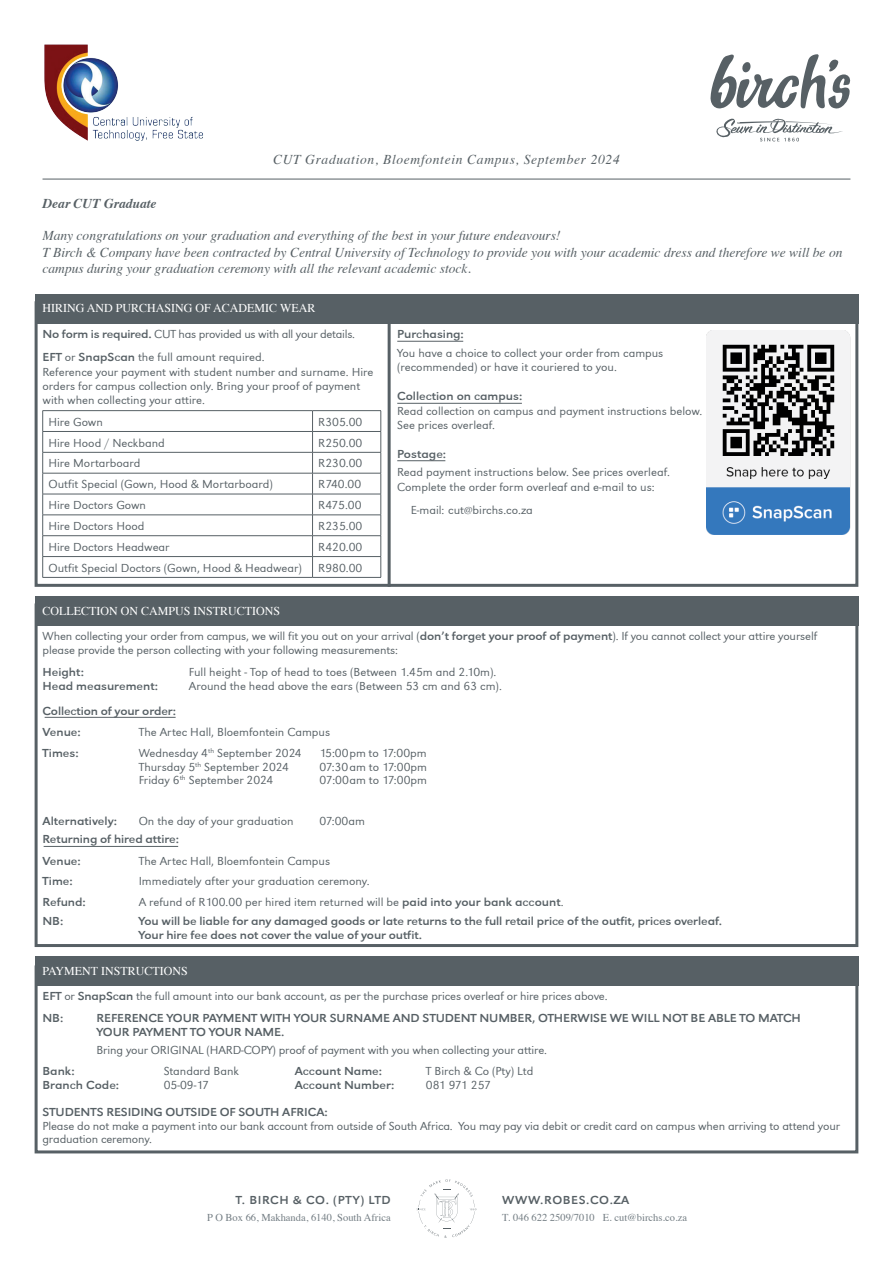
<style>
.page{position:relative;width:893px;height:1263px;background:#fff}
.page>*{position:absolute;margin:0;border:0;box-sizing:border-box;transform-origin:0 0}
.t1{font:italic 13.5px/16.2px "Times";color:#576065}
.t2{font:italic 13.5px "Times";letter-spacing:.05em;color:#576065}
.t3{font:italic 700 13.5px "Times";color:#576065}
.t4{font:12px/14.4px "URW Grotesk T Ligh Wide";color:#576065}
.t5{font:12px/14.4px "URW Grotesk T Regu Extr Wide";letter-spacing:-.01em;color:#576065}
.t6{font:12px "Times";color:#fff}
.t7{font:12px "URW Grotesk T Ligh Wide";letter-spacing:-.02em;color:#576065}
.t8{font:12px "URW Grotesk T Regu Extr Wide";letter-spacing:.05em;color:#576065}
.t9{font:12px "URW Grotesk T Ligh Wide";letter-spacing:-.045em;color:#576065}
.t10{font:10.5px "Times";color:#747e84}
.s1{font-family:"URW Grotesk T Regu Extr Wide"}
</style>
<div class="page">
<hr style="left:43px;top:179px;width:807px;height:1px;background:#576065">
<img style="left:44px;top:44px;width:159px;height:97px">
<svg style="left:716px;top:118px;width:127px;height:23px"></svg>
<svg style="left:710px;top:54px;width:141px;height:55px"></svg>
<div style="left:35px;top:301px;width:823px;height:286px;border:3px solid #576065"></div>
<div style="left:35px;top:294px;width:823px;height:30px;background:#576065"></div>
<hr style="left:397px;top:341px;width:66px;height:1px;background:#576065">
<hr style="left:397px;top:460px;width:48px;height:1px;background:#576065">
<hr style="left:397px;top:403px;width:125px;height:1px;background:#576065">
<hr style="left:388px;top:296px;width:3px;height:291px;background:#576065">
<img style="left:707px;top:330px;width:143px;height:205px">
<hr style="left:43px;top:431px;width:270px;height:1px;background:#576065">
<hr style="left:313px;top:431px;width:68px;height:1px;background:#576065">
<hr style="left:43px;top:452px;width:270px;height:1px;background:#576065">
<hr style="left:313px;top:452px;width:68px;height:1px;background:#576065">
<hr style="left:43px;top:473px;width:270px;height:1px;background:#576065">
<hr style="left:313px;top:473px;width:68px;height:1px;background:#576065">
<hr style="left:43px;top:494px;width:270px;height:1px;background:#576065">
<hr style="left:313px;top:494px;width:68px;height:1px;background:#576065">
<hr style="left:43px;top:515px;width:270px;height:1px;background:#576065">
<hr style="left:313px;top:515px;width:68px;height:1px;background:#576065">
<hr style="left:43px;top:535px;width:270px;height:1px;background:#576065">
<hr style="left:313px;top:535px;width:68px;height:1px;background:#576065">
<hr style="left:43px;top:556px;width:270px;height:1px;background:#576065">
<hr style="left:313px;top:556px;width:68px;height:1px;background:#576065">
<svg style="left:312px;top:411px;width:1px;height:166px"></svg>
<hr style="left:43px;top:577px;width:270px;height:1px;background:#576065">
<hr style="left:313px;top:577px;width:68px;height:1px;background:#576065">
<hr style="left:43px;top:410px;width:270px;height:1px;background:#576065">
<hr style="left:313px;top:410px;width:68px;height:1px;background:#576065">
<svg style="left:42px;top:411px;width:1px;height:166px"></svg>
<svg style="left:381px;top:411px;width:1px;height:166px"></svg>
<svg style="left:417px;top:1179px;width:59px;height:59px"></svg>
<div style="left:35px;top:603px;width:823px;height:344px;border:3px solid #576065"></div>
<div style="left:35px;top:596px;width:823px;height:29px;background:#576065"></div>
<hr style="left:45px;top:717px;width:131px;height:1px;background:#576065">
<hr style="left:44px;top:846px;width:134px;height:1px;background:#576065">
<div style="left:35px;top:965px;width:823px;height:188px;border:3px solid #576065"></div>
<div style="left:35px;top:956px;width:823px;height:30px;background:#576065"></div>
<p class="t2" style="left:273px;top:148px;width:348px">CUT Graduation, Bloemfontein Campus, September 2024</p>
<p class="t3" style="left:43px;top:191px;width:115px">Dear CUT Graduate</p>
<p class="t1" style="left:43px;top:227px;width:520px">Many congratulations on your graduation and everything of the best in your future endeavours!</p>
<p class="t1" style="left:43px;top:243px;width:801px">T Birch &amp; Company have been contracted by Central University of Technology to provide you with your academic dress and therefore we will be on campus during your graduation ceremony with all the relevant academic stock.</p>
<p class="t6" style="left:43px;top:296px;width:274px">HIRING AND PURCHASING OF ACADEMIC WEAR</p>
<p class="t7" style="left:43px;top:327px;width:314px"><span class="s1">No form is required.</span> CUT has provided us with all your details.</p>
<p class="t4" style="left:43px;top:350px;width:224px"><span class="s1">EFT</span> or <span class="s1">SnapScan</span> the full amount required.</p>
<p class="t4" style="left:43px;top:364px;width:332px">Reference your payment with student number and surname. Hire orders for campus collection only. Bring your proof of payment with when collecting your attire.</p>
<p class="t4" style="left:48px;top:414px;width:56px">Hire Gown</p>
<p class="t4" style="left:318px;top:414px;width:46px">R305.00</p>
<p class="t4" style="left:48px;top:435px;width:118px">Hire Hood / Neckband</p>
<p class="t4" style="left:318px;top:435px;width:46px">R250.00</p>
<p class="t4" style="left:48px;top:456px;width:94px">Hire Mortarboard</p>
<p class="t4" style="left:318px;top:456px;width:46px">R230.00</p>
<p class="t4" style="left:48px;top:477px;width:226px">Outfit Special (Gown, Hood &amp; Mortarboard)</p>
<p class="t4" style="left:318px;top:477px;width:44px">R740.00</p>
<p class="t4" style="left:48px;top:498px;width:99px">Hire Doctors Gown</p>
<p class="t4" style="left:318px;top:498px;width:45px">R475.00</p>
<p class="t4" style="left:48px;top:519px;width:98px">Hire Doctors Hood</p>
<p class="t4" style="left:318px;top:519px;width:46px">R235.00</p>
<p class="t4" style="left:48px;top:539px;width:123px">Hire Doctors Headwear</p>
<p class="t4" style="left:318px;top:539px;width:46px">R420.00</p>
<p class="t4" style="left:48px;top:560px;width:255px">Outfit Special Doctors (Gown, Hood &amp; Headwear)</p>
<p class="t4" style="left:318px;top:560px;width:46px">R980.00</p>
<p class="t6" style="left:43px;top:600px;width:239px">COLLECTION ON CAMPUS INSTRUCTIONS</p>
<p class="t5" style="left:397px;top:327px;width:68px">Purchasing:</p>
<p class="t4" style="left:397px;top:346px;width:268px">You have a choice to collect your order from campus (recommended) or have it couriered to you.</p>
<p class="t5" style="left:397px;top:389px;width:127px">Collection on campus:</p>
<p class="t4" style="left:397px;top:403px;width:307px">Read collection on campus and payment instructions below.<br>See prices overleaf.</p>
<p class="t5" style="left:397px;top:446px;width:51px">Postage:</p>
<p class="t4" style="left:397px;top:465px;width:274px">Read payment instructions below. See prices overleaf.</p>
<p class="t4" style="left:397px;top:479px;width:259px">Complete the order form overleaf and e-mail to us:</p>
<p class="t4" style="left:411px;top:502px;width:124px">E-mail: cut@birchs.co.za</p>
<p class="t4" style="left:43px;top:628px;width:776px">When collecting your order from campus, we will fit you out on your arrival (<span class="s1">don’t forget your proof of payment</span>). If you cannot collect your attire yourself please provide the person collecting with your following measurements:</p>
<p class="t5" style="left:43px;top:664px;width:117px">Height:<br>Head measurement:</p>
<p class="t4" style="left:189px;top:664px;width:309px">Full height - Top of head to toes (Between 1.45m and 2.10m).</p>
<p class="t4" style="left:189px;top:679px;width:314px">Around the head above the ears (Between 53 cm and 63 cm).</p>
<p class="t5" style="left:43px;top:703px;width:135px">Collection of your order:</p>
<p class="t5" style="left:43px;top:725px;width:40px">Venue:</p>
<p class="t4" style="left:139px;top:725px;width:193px">The Artec Hall, Bloemfontein Campus</p>
<p class="t5" style="left:43px;top:746px;width:38px">Times:</p>
<p class="t4" style="left:139px;top:746px;width:165px">Wednesday 4<sup>th</sup> September 2024</p>
<p class="t4" style="left:139px;top:759px;width:152px">Thursday 5<sup>th</sup> September 2024</p>
<p class="t4" style="left:139px;top:773px;width:136px">Friday 6<sup>th</sup> September 2024</p>
<p class="t4" style="left:139px;top:813px;width:156px">On the day of your graduation</p>
<p class="t4" style="left:320px;top:746px;width:109px">15:00pm to 17:00pm</p>
<p class="t4" style="left:320px;top:759px;width:109px">07:30am to 17:00pm</p>
<p class="t4" style="left:320px;top:773px;width:109px">07:00am to 17:00pm</p>
<p class="t4" style="left:320px;top:813px;width:47px">07:00am</p>
<p class="t5" style="left:43px;top:813px;width:76px">Alternatively:</p>
<p class="t5" style="left:43px;top:832px;width:138px">Returning of hired attire:</p>
<p class="t5" style="left:43px;top:853px;width:40px">Venue:</p>
<p class="t4" style="left:139px;top:853px;width:193px">The Artec Hall, Bloemfontein Campus</p>
<p class="t5" style="left:43px;top:874px;width:32px">Time:</p>
<p class="t4" style="left:139px;top:874px;width:232px">Immediately after your graduation ceremony.</p>
<p class="t5" style="left:43px;top:895px;width:45px">Refund:</p>
<p class="t4" style="left:139px;top:895px;width:426px">A refund of R100.00 per hired item returned will be <span class="s1">paid into your bank account</span>.</p>
<p class="t5" style="left:43px;top:913px;width:22px">NB:</p>
<p class="t5" style="left:139px;top:913px;width:585px">You will be liable for any damaged goods or late returns to the full retail price of the outfit, prices overleaf.</p>
<p class="t5" style="left:139px;top:928px;width:285px">Your hire fee does not cover the value of your outfit.</p>
<p class="t6" style="left:43px;top:960px;width:147px">PAYMENT INSTRUCTIONS</p>
<p class="t4" style="left:43px;top:989px;width:567px"><span class="s1">EFT</span> or <span class="s1">SnapScan</span> the full amount into our bank account, as per the purchase prices overleaf or hire prices above.</p>
<p class="t5" style="left:43px;top:1011px;width:22px">NB:</p>
<p class="t5" style="left:97px;top:1011px;width:706px;line-height:13.5px">REFERENCE YOUR PAYMENT WITH YOUR SURNAME AND STUDENT NUMBER, OTHERWISE WE WILL NOT BE ABLE TO MATCH<br>YOUR PAYMENT TO YOUR NAME.</p>
<p class="t4" style="left:97px;top:1042px;width:452px">Bring your ORIGINAL (HARD-COPY) proof of payment with you when collecting your attire.</p>
<p class="t5" style="left:43px;top:1064px;width:34px">Bank:</p>
<p class="t5" style="left:43px;top:1078px;width:78px">Branch Code:</p>
<p class="t4" style="left:164px;top:1064px;width:77px">Standard Bank<br>05-09-17</p>
<p class="t5" style="left:295px;top:1064px;width:101px">Account Name:<br>Account Number:</p>
<p class="t4" style="left:426px;top:1064px;width:109px">T Birch &amp; Co (Pty) Ltd</p>
<p class="t9" style="left:426px;top:1078px;width:66px">081 971 257</p>
<p class="t4" style="left:43px;top:1105px;width:799px;line-height:13.5px"><span class="s1">STUDENTS RESIDING OUTSIDE OF SOUTH AFRICA:<br></span>Please do not make a payment into our bank account from outside of South Africa. You may pay via debit or credit card on campus when arriving to attend your graduation ceremony.</p>
<p class="t8" style="left:236px;top:1192px;width:156px">T. BIRCH &amp; CO. (PTY) LTD</p>
<p class="t8" style="left:502px;top:1192px;width:128px">WWW.ROBES.CO.ZA</p>
<p class="t10" style="left:207px;top:1207px;width:185px">P O Box 66, Makhanda, 6140, South Africa</p>
<p class="t10" style="left:502px;top:1207px;width:186px">T. 046 622 2509/7010 E. cut@birchs.co.za</p>
</div>
